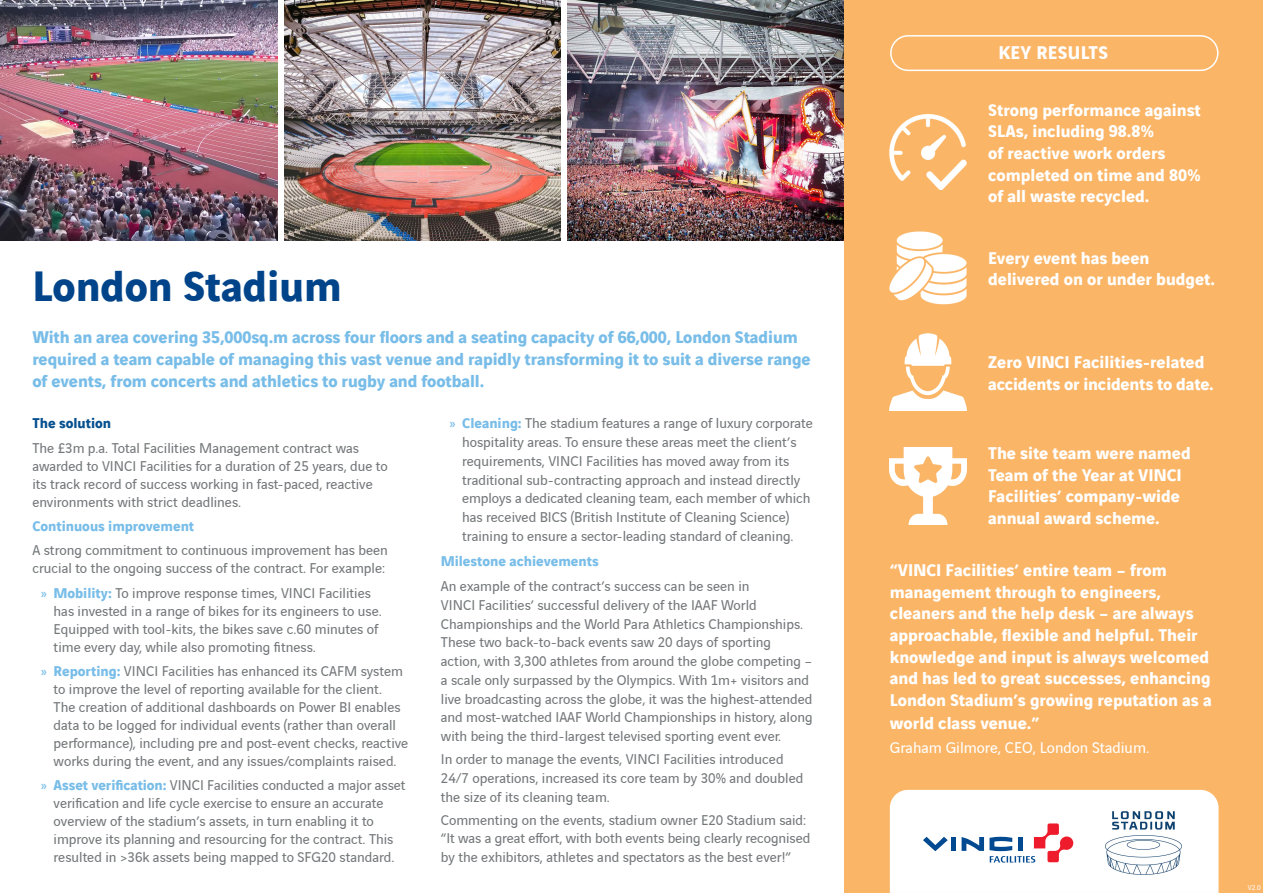
<style>
.page{position:relative;width:1263px;height:893px;background:#fff}
.page>*{position:absolute;margin:0;border:0;box-sizing:border-box;transform-origin:0 0}
.t1{font:700 45px "Vinci Sans";color:#01448a}
.t2{font:700 19.5px "Vinci Sans";letter-spacing:.02em;color:#fff}
.t3{font:700 18px/21.6px "Vinci Sans";color:#fff}
.t4{font:700 18px/21.6px "Vinci Sans";letter-spacing:-.005em;color:#78bde8}
.t5{font:16.5px "Vinci Sans";color:#fff}
.t6{font:15px/18.8px "Vinci Sans";color:#737779}
.Heading_light_blue{font:700 15px "Vinci Sans";color:#78bde8}
.t7{font:700 15px "Vinci Sans";color:#06508f}
.t8{font:7.5px "Vinci Sans";color:#fff}
.s1{color:#78bde8}
.s2{font-weight:700;color:#78bde8}
</style>
<div class="page">
<img style="left:567px;top:0;width:278px;height:240px">
<img style="left:284px;top:0;width:277px;height:240px">
<img style="left:0;top:0;width:278px;height:240px">
<div style="left:845px;top:0;width:418px;height:893px;background:#fbb566"></div>
<div style="left:890px;top:35px;width:328px;height:36px;border:2px solid #fff;border-radius:17px"></div>
<img style="left:890px;top:334px;width:76px;height:76px">
<img style="left:890px;top:447px;width:76px;height:77px">
<img style="left:890px;top:115px;width:76px;height:74px">
<img style="left:890px;top:231px;width:76px;height:73px">
<svg style="left:890px;top:790px;width:328px;height:103px;background:#f1f0f3"></svg>
<p class="t1" style="left:33px;top:251px;width:310px">London Stadium</p>
<p class="t4" style="left:32px;top:325px;width:780px">With an area covering 35,000sq.m across four floors and a seating capacity of 66,000, London Stadium required a team capable of managing this vast venue and rapidly transforming it to suit a diverse range of events, from concerts and athletics to rugby and football.</p>
<p class="t7" style="left:32px;top:411px;width:80px">The solution</p>
<p class="t6" style="left:32px;top:437px;width:357px;line-height:18px">The £3m p.a. Total Facilities Management contract was awarded to VINCI Facilities for a duration of 25 years, due to its track record of success working in fast-paced, reactive environments with strict deadlines.</p>
<p class="Heading_light_blue" style="left:32px;top:514px;width:163px">Continuous improvement</p>
<p class="t6" style="left:32px;top:540px;width:357px;line-height:18px">A strong commitment to continuous improvement has been crucial to the ongoing success of the contract. For example:</p>
<p class="t6" style="left:54px;top:582px;width:330px;line-height:18px;text-indent:-13px"><span class="s1">»</span> <span class="s2">Mobility:</span> To improve response times, VINCI Facilities has invested in a range of bikes for its engineers to use.<br>Equipped with tool-kits, the bikes save c.60 minutes of time every day, while also promoting fitness.</p>
<p class="t6" style="left:54px;top:661px;width:356px;line-height:18px;text-indent:-13px"><span class="s1">»</span> <span class="s2">Reporting:</span> VINCI Facilities has enhanced its CAFM system to improve the level of reporting available for the client.<br>The creation of additional dashboards on Power BI enables data to be logged for individual events (rather than overall performance), including pre and post-event checks, reactive works during the event, and any issues/complaints raised.</p>
<p class="t6" style="left:54px;top:775px;width:353px;line-height:18px;text-indent:-13px"><span class="s1">»</span> <span class="s2">Asset verification:</span> VINCI Facilities conducted a major asset verification and life cycle exercise to ensure an accurate overview of the stadium’s assets, in turn enabling it to improve its planning and resourcing for the contract. This resulted in &gt;36k assets being mapped to SFG20 standard.</p>
<p class="t6" style="left:462px;top:413px;width:352px;text-indent:-13px"><span class="s1">»</span> <span class="s2">Cleaning:</span> The stadium features a range of luxury corporate hospitality areas. To ensure these areas meet the client’s requirements, VINCI Facilities has moved away from its traditional sub-contracting approach and instead directly employs a dedicated cleaning team, each member of which has received BICS (British Institute of Cleaning Science) training to ensure a sector-leading standard of cleaning.</p>
<p class="Heading_light_blue" style="left:441px;top:549px;width:159px">Milestone achievements</p>
<p class="t6" style="left:441px;top:575px;width:373px">An example of the contract’s success can be seen in<br>VINCI Facilities’ successful delivery of the IAAF World Championships and the World Para Athletics Championships.<br>These two back-to-back events saw 20 days of sporting action, with 3,300 athletes from around the globe competing – a scale only surpassed by the Olympics. With 1m+ visitors and live broadcasting across the globe, it was the highest-attended and most-watched IAAF World Championships in history, along with being the third-largest televised sporting event ever.</p>
<p class="t6" style="left:441px;top:748px;width:364px">In order to manage the events, VINCI Facilities introduced<br>24/7 operations, increased its core team by 30% and doubled the size of its cleaning team.</p>
<p class="t6" style="left:441px;top:809px;width:371px">Commenting on the events, stadium owner E20 Stadium said: “It was a great effort, with both events being clearly recognised by the exhibitors, athletes and spectators as the best ever!”</p>
<p class="t2" style="left:998px;top:38px;width:111px">KEY RESULTS</p>
<p class="t3" style="left:988px;top:97px;width:214px">Strong performance against<br>SLAs, including 98.8%<br>of reactive work orders completed on time and 80% of all waste recycled.</p>
<p class="t3" style="left:988px;top:245px;width:228px">Every event has been delivered on or under budget.</p>
<p class="t3" style="left:988px;top:350px;width:227px">Zero VINCI Facilities-related accidents or incidents to date.</p>
<p class="t3" style="left:988px;top:441px;width:204px">The site team were named<br>Team of the Year at VINCI<br>Facilities’ company-wide annual award scheme.</p>
<p class="t3" style="left:890px;top:558px;width:323px">“VINCI Facilities’ entire team – from management through to engineers, cleaners and the help desk – are always approachable, flexible and helpful. Their knowledge and input is always welcomed and has led to great successes, enhancing London Stadium’s growing reputation as a</p>
<p class="t3" style="left:890px;top:711px;width:151px">world class venue.”</p>
<p class="t5" style="left:890px;top:736px;width:261px">Graham Gilmore, CEO, London Stadium.</p>
<p class="t8" style="left:1248px;top:882px;width:14px">V2.0</p>
</div>
